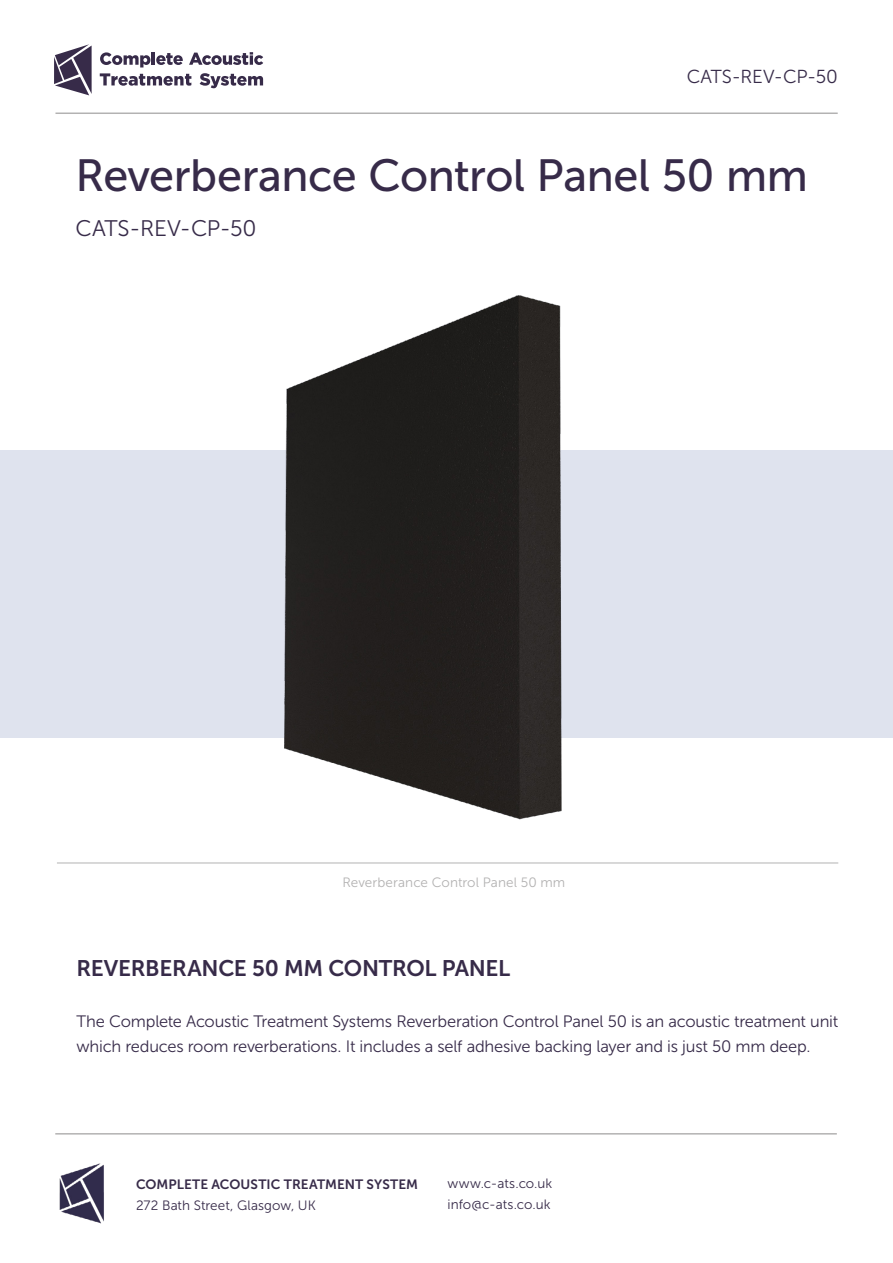
<style>
.page{position:relative;width:893px;height:1263px;background:#fff}
.page>*{position:absolute;margin:0;border:0;box-sizing:border-box;transform-origin:0 0}
.t1{font:45px "Museo Sans 500";letter-spacing:-.015em;color:#372b49}
.t2{font:22.5px "Museo Sans 700";letter-spacing:-.015em;color:#372b49}
.t3{font:22.5px "Museo Sans 300";letter-spacing:-.01em;color:#372b49}
.t4{font:18.75px "Museo Sans 300";letter-spacing:-.01em;color:#372b49}
.t5{font:16.5px/25.5px "Museo Sans 300";letter-spacing:-.015em;color:#372b49}
.t6{font:13.5px/21px "Museo Sans 300";letter-spacing:.005em;color:#372b49}
.t7{font:13.5px "Museo Sans 700";letter-spacing:.005em;color:#372b49}
.t8{font:13.5px "Museo Sans 300";letter-spacing:.005em;color:#b3b2b2}
</style>
<div class="page">
<hr style="left:55px;top:1133px;width:782px;height:1px;background:#b3b2b2">
<hr style="left:55px;top:112px;width:783px;height:2px;background:#b3b2b2">
<svg style="left:100px;top:52px;width:83px;height:15px"></svg>
<svg style="left:189px;top:52px;width:74px;height:13px"></svg>
<svg style="left:100px;top:73px;width:91px;height:13px"></svg>
<svg style="left:200px;top:73px;width:63px;height:15px"></svg>
<svg style="left:54px;top:44px;width:38px;height:51px"></svg>
<img style="left:55px;top:1133px;width:71px;height:91px">
<div style="left:0;top:451px;width:893px;height:287px;background:#dfe3ee"></div>
<img style="left:93px;top:295px;width:740px;height:525px">
<hr style="left:57px;top:863px;width:781px;height:1px;background:#b3b2b2">
<p class="t4" style="left:687px;top:66px;width:152px">CATS-REV-CP-50</p>
<h1 class="t1" style="left:76px;top:150px;width:734px">Reverberance Control Panel 50 mm</h1>
<h2 class="t3" style="left:76px;top:216px;width:182px">CATS-REV-CP-50</h2>
<p class="t8" style="left:342px;top:875px;width:224px">Reverberance Control Panel 50 mm</p>
<h2 class="t2" style="left:76px;top:955px;width:435px">REVERBERANCE 50 MM CONTROL PANEL</h2>
<p class="t5" style="left:76px;top:1008px;width:763px">The Complete Acoustic Treatment Systems Reverberation Control Panel 50 is an acoustic treatment unit which reduces room reverberations. It includes a self adhesive backing layer and is just 50 mm deep.</p>
<p class="t7" style="left:136px;top:1177px;width:283px">COMPLETE ACOUSTIC TREATMENT SYSTEM</p>
<p class="t6" style="left:136px;top:1195px;width:181px">272 Bath Street, Glasgow, UK</p>
<p class="t6" style="left:448px;top:1173px;width:106px">www.c-ats.co.uk info@c-ats.co.uk</p>
</div>
